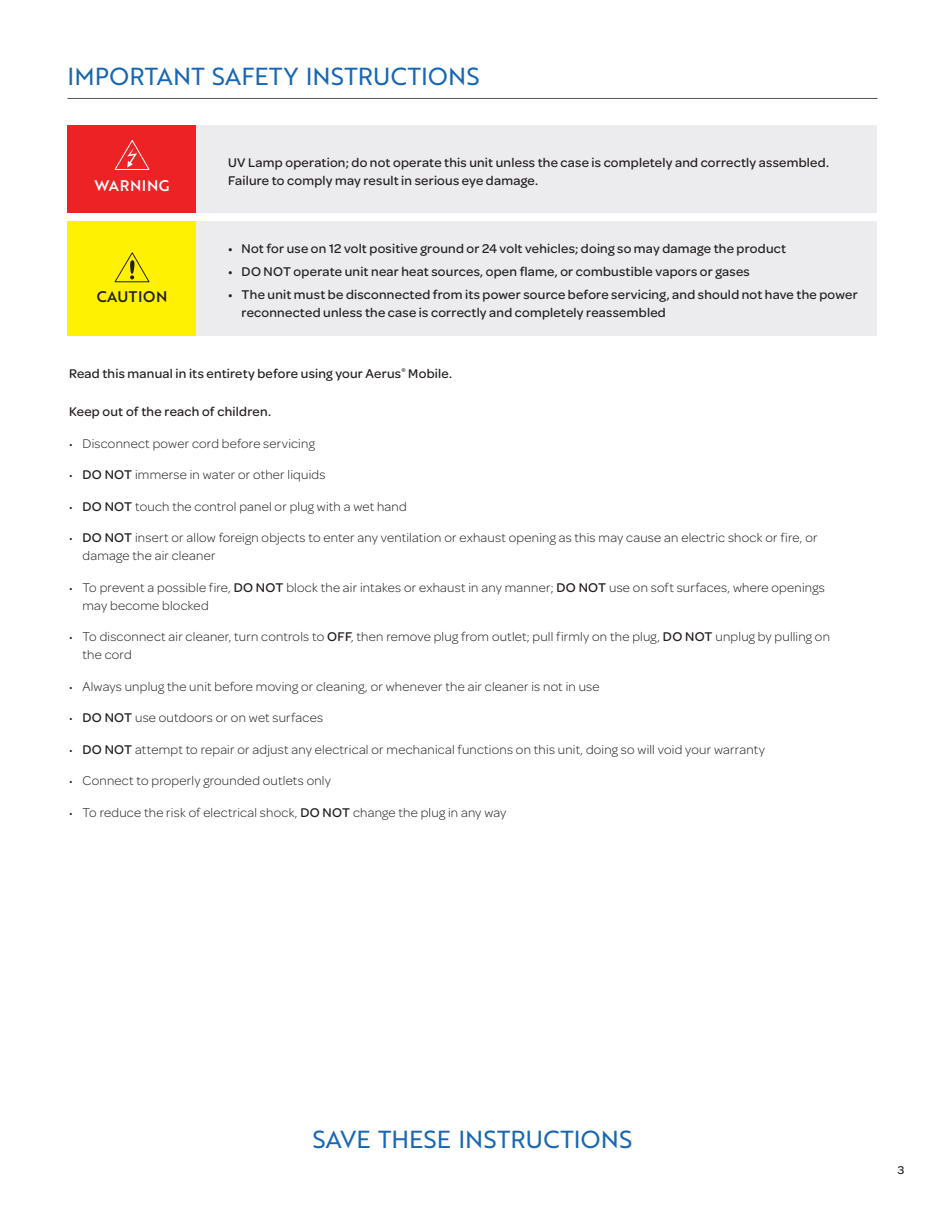
<style>
.page{position:relative;width:945px;height:1215px;background:#fff}
.page>*{position:absolute;margin:0;border:0;box-sizing:border-box;transform-origin:0 0}
.t1{font:24px "Brother 1816 Regular";letter-spacing:.01em;color:#1867b3}
.t2{font:15px "Brother 1816 Medium";letter-spacing:.04em;color:#fff}
.t3{font:15px "Brother 1816 Medium";letter-spacing:.04em;color:#231f20}
.t4{font:300 13.5px/18px "Omnes";letter-spacing:.015em;color:#231f20}
.t5{font:500 13.5px/18px "Omnes";letter-spacing:.02em;color:#231f20}
.t6{font:500 12px "Omnes";color:#231f20}
.s1{font-size:12px}
.s2{font-weight:500}
</style>
<div class="page">
<hr style="left:68px;top:98px;width:810px;height:1px;background:#54575a">
<div style="left:68px;top:125px;width:129px;height:88px;background:#ed2224"></div>
<div style="left:197px;top:125px;width:680px;height:88px;background:#ececee"></div>
<svg style="left:114px;top:140px;width:36px;height:30px"></svg>
<div style="left:68px;top:221px;width:129px;height:115px;background:#fff101"></div>
<div style="left:197px;top:221px;width:680px;height:115px;background:#ececee"></div>
<svg style="left:114px;top:252px;width:36px;height:31px"></svg>
<h1 class="t1" style="left:68px;top:58px;width:414px">IMPORTANT SAFETY INSTRUCTIONS</h1>
<p class="t2" style="left:94px;top:175px;width:77px">WARNING</p>
<p class="t3" style="left:97px;top:285px;width:72px">CAUTION</p>
<p class="t5" style="left:228px;top:152px;width:603px">UV Lamp operation; do not operate this unit unless the case is completely and correctly assembled.<br>Failure to comply may result in serious eye damage.</p>
<p class="t5" style="left:228px;top:238px;width:560px">• Not for use on 12 volt positive ground or 24 volt vehicles; doing so may damage the product</p>
<p class="t5" style="left:228px;top:262px;width:523px">• DO NOT operate unit near heat sources, open flame, or combustible vapors or gases</p>
<p class="t5" style="left:242px;top:285px;width:618px;text-indent:-14px">• The unit must be disconnected from its power source before servicing, and should not have the power reconnected unless the case is correctly and completely reassembled</p>
<p class="t5" style="left:69px;top:364px;width:385px">Read this manual in its entirety before using your Aerus<sup>®</sup> Mobile.</p>
<p class="t5" style="left:69px;top:402px;width:204px">Keep out of the reach of children.</p>
<p class="t4" style="left:69px;top:434px;width:247px"><span class="s1">•</span> Disconnect power cord before servicing</p>
<p class="t4" style="left:69px;top:465px;width:258px"><span class="s1">•</span> <span class="s2">DO NOT</span> immerse in water or other liquids</p>
<p class="t4" style="left:69px;top:497px;width:339px"><span class="s1">•</span> <span class="s2">DO NOT</span> touch the control panel or plug with a wet hand</p>
<p class="t4" style="left:82px;top:528px;width:737px;text-indent:-14px"><span class="s1">•</span> <span class="s2">DO NOT</span> insert or allow foreign objects to enter any ventilation or exhaust opening as this may cause an electric shock or fire, or damage the air cleaner</p>
<p class="t4" style="left:82px;top:578px;width:744px;text-indent:-14px"><span class="s1">•</span> To prevent a possible fire, <span class="s2">DO NOT</span> block the air intakes or exhaust in any manner; <span class="s2">DO NOT</span> use on soft surfaces, where openings may become blocked</p>
<p class="t4" style="left:82px;top:627px;width:749px;text-indent:-14px"><span class="s1">•</span> To disconnect air cleaner, turn controls to <span class="s2">OFF</span>, then remove plug from outlet; pull firmly on the plug, <span class="s2">DO NOT</span> unplug by pulling on the cord</p>
<p class="t4" style="left:69px;top:677px;width:532px"><span class="s1">•</span> Always unplug the unit before moving or cleaning, or whenever the air cleaner is not in use</p>
<p class="t4" style="left:69px;top:708px;width:256px"><span class="s1">•</span> <span class="s2">DO NOT</span> use outdoors or on wet surfaces</p>
<p class="t4" style="left:69px;top:740px;width:698px"><span class="s1">•</span> <span class="s2">DO NOT</span> attempt to repair or adjust any electrical or mechanical functions on this unit, doing so will void your warranty</p>
<p class="t4" style="left:69px;top:771px;width:264px"><span class="s1">•</span> Connect to properly grounded outlets only</p>
<p class="t4" style="left:69px;top:803px;width:439px"><span class="s1">•</span> To reduce the risk of electrical shock, <span class="s2">DO NOT</span> change the plug in any way</p>
<h1 class="t1" style="left:313px;top:1121px;width:321px">SAVE THESE INSTRUCTIONS</h1>
<p class="t6" style="left:898px;top:1162px;width:8px">3</p>
</div>
